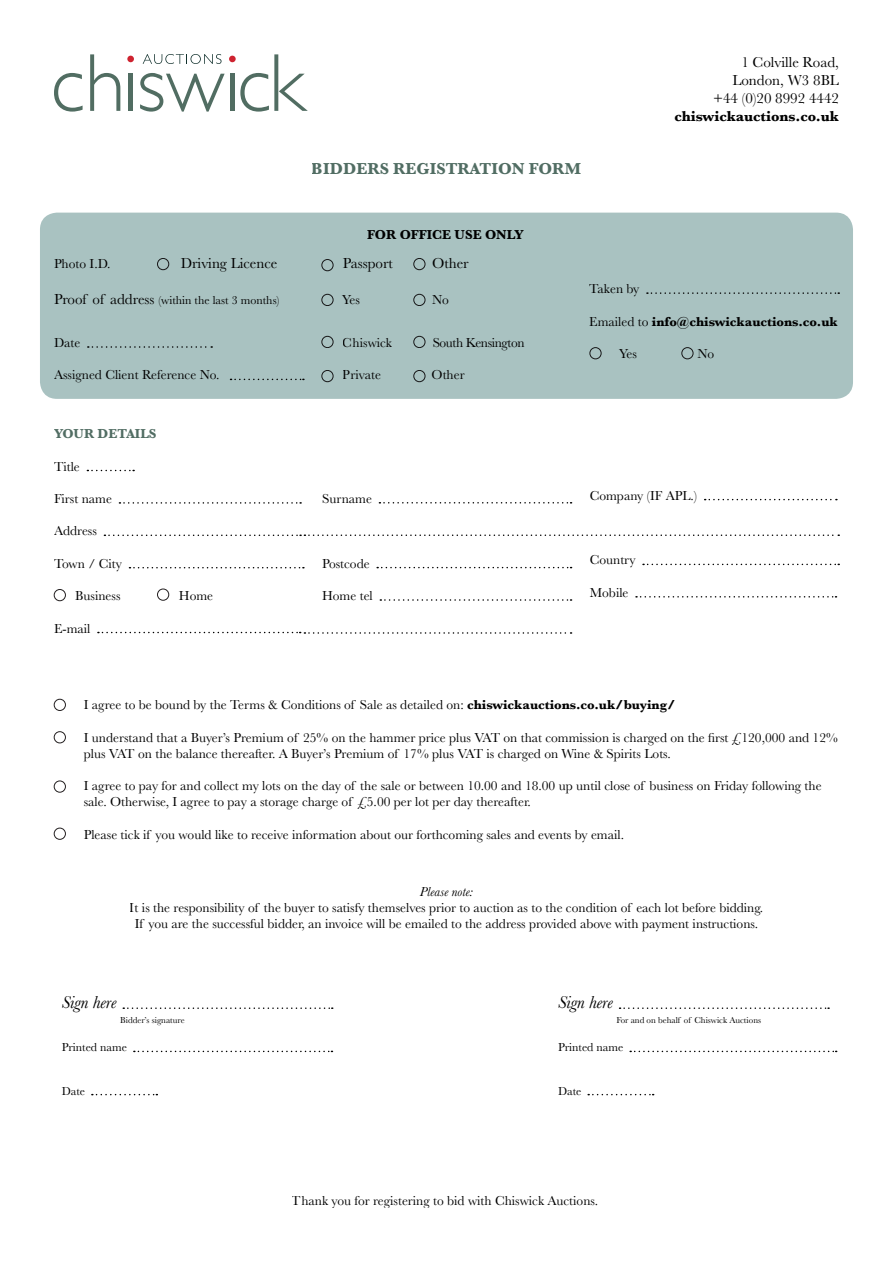
<style>
.page{position:relative;width:893px;height:1263px;background:#fff}
.page>*{position:absolute;margin:0;border:0;box-sizing:border-box;transform-origin:0 0}
.t1{font:italic 18px "Baskerville";color:#000}
.t2{font:700 16.5px "Baskerville";color:#516d63}
.t3{font:15px/18px "Baskerville";color:#000;text-align:right}
.t4{font:700 15px "Baskerville";color:#000}
.t5{font:13.5px/16.2px "Baskerville";color:#000}
.t6{font:700 13.5px "Baskerville";color:#000}
.t7{font:13.5px "Baskerville";letter-spacing:-.03em;color:#000}
.t8{font:700 13.5px "Baskerville";color:#516d63}
.t9{font:italic 13.5px "Baskerville";color:#000}
.t10{font:12px "Baskerville";color:#000}
.t11{font:9px "Baskerville";color:#000}
.s1{font-size:15px}
.s2{font-weight:400}
.s3{font-weight:700}
</style>
<div class="page">
<svg style="left:87px;top:470px;width:47px;height:1px"></svg>
<svg style="left:119px;top:502px;width:182px;height:2px"></svg>
<svg style="left:129px;top:567px;width:175px;height:1px"></svg>
<svg style="left:54px;top:73px;width:29px;height:39px"></svg>
<svg style="left:90px;top:54px;width:30px;height:57px"></svg>
<hr style="left:129px;top:74px;width:4px;height:37px;background:#516d62">
<svg style="left:140px;top:73px;width:85px;height:39px"></svg>
<hr style="left:230px;top:74px;width:4px;height:37px;background:#516d62">
<svg style="left:240px;top:54px;width:68px;height:58px"></svg>
<div style="left:127px;top:56px;width:7px;height:6px;background:#ce2330;border-radius:50%"></div>
<svg style="left:143px;top:54px;width:78px;height:10px"></svg>
<div style="left:229px;top:56px;width:7px;height:6px;background:#ce2330;border-radius:50%"></div>
<svg style="left:123px;top:1007px;width:210px;height:2px"></svg>
<svg style="left:134px;top:1051px;width:198px;height:1px"></svg>
<svg style="left:92px;top:1094px;width:65px;height:1px"></svg>
<svg style="left:620px;top:1007px;width:209px;height:2px"></svg>
<svg style="left:630px;top:1051px;width:207px;height:1px"></svg>
<svg style="left:588px;top:1094px;width:66px;height:1px"></svg>
<svg style="left:379px;top:502px;width:193px;height:1px"></svg>
<svg style="left:377px;top:567px;width:195px;height:1px"></svg>
<svg style="left:380px;top:599px;width:192px;height:2px"></svg>
<svg style="left:705px;top:499px;width:132px;height:1px"></svg>
<svg style="left:643px;top:564px;width:196px;height:1px"></svg>
<svg style="left:636px;top:596px;width:200px;height:1px"></svg>
<svg style="left:104px;top:534px;width:735px;height:2px"></svg>
<svg style="left:98px;top:632px;width:474px;height:2px"></svg>
<div style="left:157px;top:589px;width:12px;height:11px;border:1px solid #231f20;border-radius:50%"></div>
<div style="left:54px;top:589px;width:12px;height:12px;border:1px solid #231f20;border-radius:50%"></div>
<div style="left:54px;top:699px;width:12px;height:12px;border:1px solid #231f20;border-radius:50%"></div>
<div style="left:54px;top:731px;width:12px;height:12px;border:1px solid #231f20;border-radius:50%"></div>
<div style="left:54px;top:781px;width:12px;height:11px;border:1px solid #231f20;border-radius:50%"></div>
<div style="left:40px;top:213px;width:813px;height:186px;background:#a9c2c1;border-radius:17px"></div>
<svg style="left:647px;top:292px;width:192px;height:2px"></svg>
<div style="left:157px;top:258px;width:12px;height:12px;border:1px solid #231f20;border-radius:50%"></div>
<div style="left:322px;top:259px;width:11px;height:12px;border:1px solid #231f20;border-radius:50%"></div>
<svg style="left:88px;top:346px;width:124px;height:2px"></svg>
<svg style="left:231px;top:379px;width:73px;height:1px"></svg>
<div style="left:322px;top:336px;width:11px;height:12px;border:1px solid #231f20;border-radius:50%"></div>
<div style="left:322px;top:370px;width:11px;height:12px;border:1px solid #231f20;border-radius:50%"></div>
<div style="left:590px;top:347px;width:11px;height:12px;border:1px solid #231f20;border-radius:50%"></div>
<div style="left:414px;top:336px;width:11px;height:12px;border:1px solid #231f20;border-radius:50%"></div>
<div style="left:414px;top:258px;width:11px;height:12px;border:1px solid #231f20;border-radius:50%"></div>
<div style="left:414px;top:370px;width:11px;height:12px;border:1px solid #231f20;border-radius:50%"></div>
<div style="left:682px;top:347px;width:11px;height:12px;border:1px solid #231f20;border-radius:50%"></div>
<div style="left:322px;top:294px;width:11px;height:12px;border:1px solid #231f20;border-radius:50%"></div>
<div style="left:414px;top:294px;width:11px;height:12px;border:1px solid #231f20;border-radius:50%"></div>
<div style="left:54px;top:828px;width:12px;height:11px;border:1px solid #231f20;border-radius:50%"></div>
<p class="t2" style="left:312px;top:157px;width:271px">BIDDERS REGISTRATION FORM</p>
<p class="t3" style="left:713px;top:54px;width:127px">1 Colville Road,<br>London, W3 8BL +44 (0)20 8992 4442</p>
<p class="t4" style="left:674px;top:106px;width:166px">chiswickauctions.co.uk</p>
<p class="t6" style="left:367px;top:225px;width:158px">FOR OFFICE USE ONLY</p>
<p class="t5" style="left:54px;top:256px;width:58px">Photo I.D.</p>
<p class="t3" style="left:181px;top:254px;width:98px">Driving Licence</p>
<p class="t3" style="left:343px;top:254px;width:52px">Passport</p>
<p class="t3" style="left:432px;top:254px;width:38px">Other</p>
<p class="t10" style="left:54px;top:292px;width:227px"><span class="s1">Proof of address</span> (within the last 3 months)</p>
<p class="t5" style="left:342px;top:292px;width:19px">Yes</p>
<p class="t5" style="left:432px;top:292px;width:18px">No</p>
<p class="t5" style="left:54px;top:335px;width:28px">Date</p>
<p class="t5" style="left:54px;top:367px;width:167px">Assigned Client Reference No.</p>
<p class="t8" style="left:54px;top:424px;width:104px">YOUR DETAILS</p>
<p class="t5" style="left:54px;top:458px;width:27px">Title</p>
<p class="t5" style="left:54px;top:491px;width:59px">First name</p>
<p class="t5" style="left:54px;top:523px;width:44px">Address</p>
<p class="t5" style="left:54px;top:555px;width:69px">Town / City</p>
<p class="t5" style="left:75px;top:588px;width:47px">Business</p>
<p class="t5" style="left:179px;top:588px;width:36px">Home</p>
<p class="t5" style="left:54px;top:620px;width:38px">E-mail</p>
<p class="t5" style="left:343px;top:335px;width:51px">Chiswick</p>
<p class="t7" style="left:433px;top:334px;width:93px">South Kensington</p>
<p class="t5" style="left:343px;top:367px;width:40px">Private</p>
<p class="t5" style="left:432px;top:367px;width:35px">Other</p>
<p class="t5" style="left:322px;top:490px;width:51px">Surname</p>
<p class="t5" style="left:322px;top:555px;width:49px">Postcode</p>
<p class="t5" style="left:322px;top:588px;width:52px">Home tel</p>
<p class="t5" style="left:589px;top:281px;width:52px">Taken by</p>
<p class="t6" style="left:589px;top:312px;width:250px"><span class="s2">Emailed to</span> info@chiswickauctions.co.uk</p>
<p class="t5" style="left:619px;top:346px;width:19px">Yes</p>
<p class="t5" style="left:697px;top:346px;width:18px">No</p>
<p class="t5" style="left:590px;top:487px;width:109px">Company (IF APL.)</p>
<p class="t5" style="left:590px;top:552px;width:47px">Country</p>
<p class="t5" style="left:590px;top:584px;width:40px">Mobile</p>
<p class="t5" style="left:84px;top:697px;width:593px">I agree to be bound by the Terms &amp; Conditions of Sale as detailed on: <span class="s3">chiswickauctions.co.uk/buying/</span></p>
<p class="t5" style="left:84px;top:729px;width:756px">I understand that a Buyer’s Premium of 25% on the hammer price plus VAT on that commission is charged on the first £120,000 and 12% plus VAT on the balance thereafter. A Buyer’s Premium of 17% plus VAT is charged on Wine &amp; Spirits Lots.</p>
<p class="t5" style="left:84px;top:778px;width:739px">I agree to pay for and collect my lots on the day of the sale or between 10.00 and 18.00 up until close of business on Friday following the sale. Otherwise, I agree to pay a storage charge of £5.00 per lot per day thereafter.</p>
<p class="t5" style="left:84px;top:826px;width:542px">Please tick if you would like to receive information about our forthcoming sales and events by email.</p>
<p class="t9" style="left:420px;top:883px;width:55px">Please note:</p>
<p class="t5" style="left:130px;top:900px;width:635px;text-align:center">It is the responsibility of the buyer to satisfy themselves prior to auction as to the condition of each lot before bidding.<br>If you are the successful bidder, an invoice will be emailed to the address provided above with payment instructions.</p>
<h1 class="t1" style="left:62px;top:990px;width:56px">Sign here</h1>
<h1 class="t1" style="left:558px;top:990px;width:56px">Sign here</h1>
<p class="t11" style="left:120px;top:1014px;width:66px">Bidder’s signature</p>
<p class="t10" style="left:62px;top:1040px;width:67px">Printed name</p>
<p class="t10" style="left:62px;top:1083px;width:25px">Date</p>
<p class="t11" style="left:616px;top:1014px;width:146px">For and on behalf of Chiswick Auctions</p>
<p class="t10" style="left:558px;top:1040px;width:67px">Printed name</p>
<p class="t10" style="left:558px;top:1083px;width:25px">Date</p>
<p class="t5" style="left:292px;top:1192px;width:308px">Thank you for registering to bid with Chiswick Auctions.</p>
</div>
